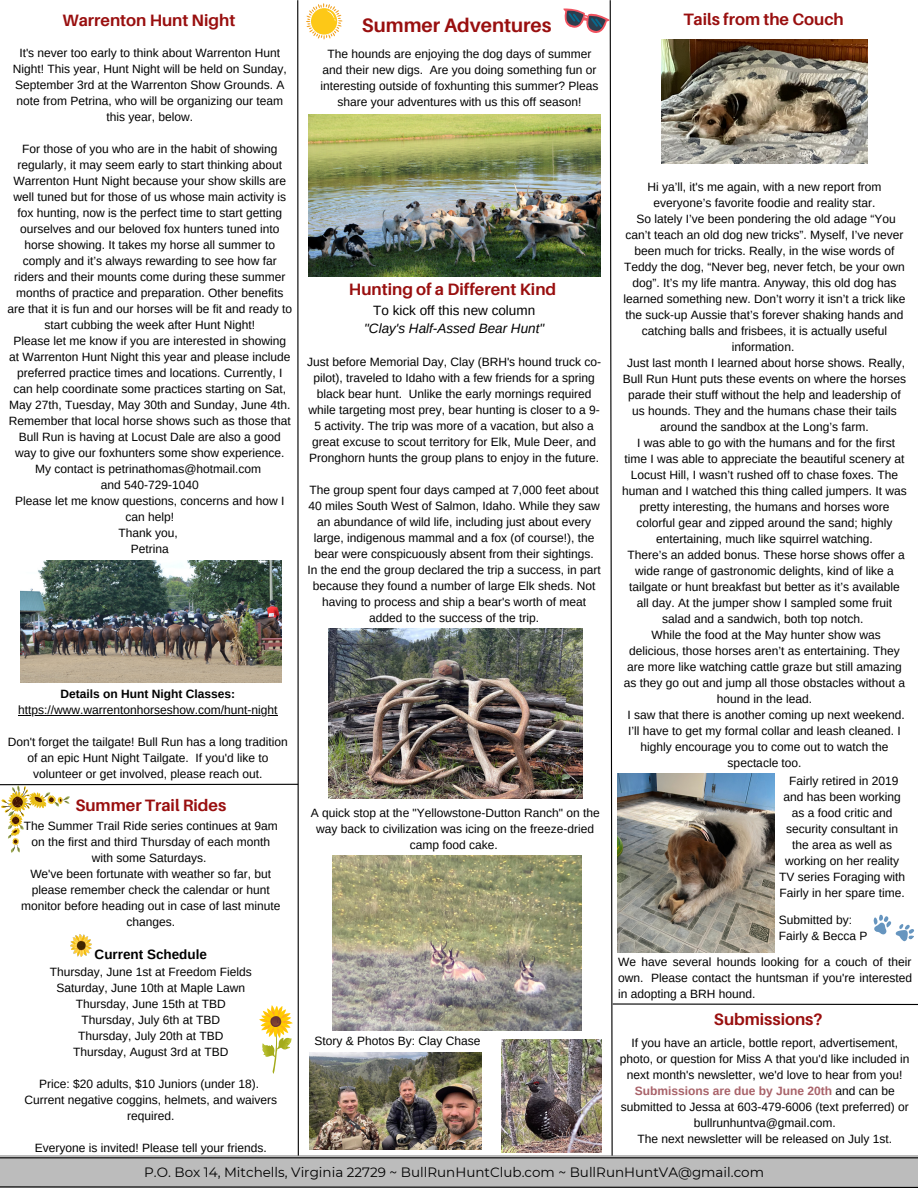
<style>
.page{position:relative;width:918px;height:1188px;background:#fff}
.page>*{position:absolute;margin:0;border:0;box-sizing:border-box;transform-origin:0 0}
.t1{font:700 19.5px "Aileron";color:#990f0f}
.t2{font:700 16.5px "Aileron";color:#990f0f}
.t3{font:13.5px "Montserrat";color:#000}
.t4{font:italic 13.5px "Arimo";color:#000}
.t5{font:13.5px "Arimo";color:#000}
.t6{font:700 13.5px "Arimo";color:#000}
.t7{font:12px/16px "Arimo";color:#000;text-align:center}
.t8{font:700 12px "Arimo";color:#000}
.s1{font-weight:700;color:#a86168}
</style>
<div class="page">
<div style="left:0;top:1156px;width:918px;height:32px;background:#bcbcbc"></div>
<svg style="left:0;top:1186px;width:918px;height:2px;background:#515151"></svg>
<hr style="left:0;top:1157px;width:918px;height:1px;background:#000">
<hr style="left:0;top:784px;width:298px;height:1px;background:#000">
<img style="left:20px;top:561px;width:239px;height:121px">
<svg style="left:0;top:785px;width:70px;height:68px"></svg>
<img style="left:70px;top:935px;width:21px;height:21px">
<svg style="left:259px;top:0;width:40px;height:1156px"></svg>
<img style="left:309px;top:114px;width:249px;height:162px">
<svg style="left:306px;top:3px;width:37px;height:37px"></svg>
<svg style="left:558px;top:0;width:360px;height:1156px"></svg>
<img style="left:329px;top:629px;width:254px;height:170px">
<img style="left:502px;top:1039px;width:100px;height:114px">
<img style="left:310px;top:1052px;width:172px;height:97px">
<img style="left:333px;top:856px;width:249px;height:174px">
<hr style="left:18px;top:715px;width:260px;height:1px;background:#000">
<p class="t2" style="left:62px;top:10px;width:174px">Warrenton Hunt Night</p>
<p class="t7" style="left:13px;top:45px;width:275px">It's never too early to think about Warrenton Hunt Night! This year, Hunt Night will be held on Sunday, September 3rd at the Warrenton Show Grounds. A note from Petrina, who will be organizing our team this year, below.</p>
<p class="t7" style="left:7px;top:141px;width:286px">For those of you who are in the habit of showing regularly, it may seem early to start thinking about Warrenton Hunt Night because your show skills are well tuned but for those of us whose main activity is fox hunting, now is the perfect time to start getting ourselves and our beloved fox hunters tuned into horse showing. It takes my horse all summer to comply and it’s always rewarding to see how far riders and their mounts come during these summer months of practice and preparation. Other benefits are that it is fun and our horses will be fit and ready to start cubbing the week after Hunt Night!</p>
<p class="t7" style="left:9px;top:333px;width:283px">Please let me know if you are interested in showing at Warrenton Hunt Night this year and please include preferred practice times and locations. Currently, I can help coordinate some practices starting on Sat, May 27th, Tuesday, May 30th and Sunday, June 4th.</p>
<p class="t7" style="left:9px;top:413px;width:283px">Remember that local horse shows such as those that<br>Bull Run is having at Locust Dale are also a good way to give our foxhunters some show experience.</p>
<p class="t7" style="left:35px;top:461px;width:228px">My contact is petrinathomas@hotmail.com</p>
<p class="t7" style="left:101px;top:477px;width:100px">and 540-729-1040</p>
<p class="t7" style="left:15px;top:493px;width:271px">Please let me know questions, concerns and how I can help!</p>
<p class="t7" style="left:119px;top:525px;width:61px">Thank you,</p>
<p class="t7" style="left:131px;top:541px;width:39px">Petrina</p>
<p class="t1" style="left:362px;top:13px;width:191px">Summer Adventures</p>
<p class="t7" style="left:321px;top:46px;width:279px">The hounds are enjoying the dog days of summer and their new digs. Are you doing something fun or interesting outside of foxhunting this summer? Pleas share your adventures with us this off season!</p>
<p class="t2" style="left:349px;top:279px;width:209px">Hunting of a Different Kind</p>
<p class="t5" style="left:373px;top:303px;width:163px">To kick off this new column</p>
<p class="t4" style="left:364px;top:321px;width:182px">"Clay's Half-Assed Bear Hunt"</p>
<p class="t7" style="left:307px;top:354px;width:296px">Just before Memorial Day, Clay (BRH's hound truck co&shy;pilot), traveled to Idaho with a few friends for a spring black bear hunt. Unlike the early mornings required while targeting most prey, bear hunting is closer to a 9- 5 activity. The trip was more of a vacation, but also a great excuse to scout territory for Elk, Mule Deer, and Pronghorn hunts the group plans to enjoy in the future.</p>
<p class="t7" style="left:309px;top:482px;width:293px">The group spent four days camped at 7,000 feet about 40 miles South West of Salmon, Idaho. While they saw an abundance of wild life, including just about every large, indigenous mammal and a fox (of course!), the bear were conspicuously absent from their sightings.</p>
<p class="t7" style="left:308px;top:562px;width:295px">In the end the group declared the trip a success, in part because they found a number of large Elk sheds. Not having to process and ship a bear's worth of meat added to the success of the trip.</p>
<p class="t8" style="left:61px;top:687px;width:176px">Details on Hunt Night Classes:</p>
<p class="t7" style="left:18px;top:701px;width:261px">https://www.warrentonhorseshow.com/hunt-night</p>
<p class="t7" style="left:8px;top:733px;width:282px">Don't forget the tailgate! Bull Run has a long tradition of an epic Hunt Night Tailgate. If you'd like to volunteer or get involved, please reach out.</p>
<p class="t2" style="left:75px;top:795px;width:152px">Summer Trail Rides</p>
<p class="t7" style="left:24px;top:817px;width:255px">The Summer Trail Ride series continues at 9am on the first and third Thursday of each month with some Saturdays.</p>
<p class="t7" style="left:21px;top:865px;width:261px">We've been fortunate with weather so far, but please remember check the calendar or hunt monitor before heading out in case of last minute changes.</p>
<p class="t6" style="left:95px;top:946px;width:114px">Current Schedule</p>
<p class="t7" style="left:50px;top:963px;width:203px">Thursday, June 1st at Freedom Fields</p>
<p class="t7" style="left:56px;top:979px;width:190px">Saturday, June 10th at Maple Lawn</p>
<p class="t7" style="left:76px;top:995px;width:151px">Thursday, June 15th at TBD</p>
<p class="t7" style="left:82px;top:1011px;width:140px">Thursday, July 6th at TBD</p>
<p class="t7" style="left:78px;top:1027px;width:147px">Thursday, July 20th at TBD</p>
<p class="t7" style="left:73px;top:1043px;width:157px">Thursday, August 3rd at TBD</p>
<p class="t7" style="left:39px;top:1075px;width:221px">Price: $20 adults, $10 Juniors (under 18).</p>
<p class="t7" style="left:24px;top:1091px;width:254px">Current negative coggins, helmets, and waivers required.</p>
<p class="t7" style="left:35px;top:1139px;width:233px">Everyone is invited! Please tell your friends.</p>
<p class="t7" style="left:311px;top:804px;width:291px">A quick stop at the "Yellowstone-Dutton Ranch" on the way back to civilization was icing on the freeze-dried camp food cake.</p>
<p class="t7" style="left:315px;top:1033px;width:168px">Story &amp; Photos By: Clay Chase</p>
<p class="t2" style="left:683px;top:9px;width:162px">Tails from the Couch</p>
<p class="t7" style="left:647px;top:179px;width:236px">Hi ya’ll, it's me again, with a new report from everyone’s favorite foodie and reality star.</p>
<p class="t7" style="left:624px;top:211px;width:283px">So lately I’ve been pondering the old adage “You can’t teach an old dog new tricks”. Myself, I’ve never been much for tricks. Really, in the wise words of Teddy the dog, “Never beg, never fetch, be your own dog”. It’s my life mantra. Anyway, this old dog has learned something new. Don’t worry it isn’t a trick like the suck-up Aussie that’s forever shaking hands and catching balls and frisbees, it is actually useful information.</p>
<p class="t7" style="left:623px;top:355px;width:285px">Just last month I learned about horse shows. Really, Bull Run Hunt puts these events on where the horses parade their stuff without the help and leadership of us hounds. They and the humans chase their tails around the sandbox at the Long’s farm.</p>
<p class="t7" style="left:622px;top:435px;width:286px">I was able to go with the humans and for the first<br>time I was able to appreciate the beautiful scenery at Locust Hill, I wasn’t rushed off to chase foxes. The human and I watched this thing called jumpers. It was pretty interesting, the humans and horses wore colorful gear and zipped around the sand; highly entertaining, much like squirrel watching.</p>
<p class="t7" style="left:628px;top:547px;width:279px">There’s an added bonus. These horse shows offer a wide range of gastronomic delights, kind of like a tailgate or hunt breakfast but better as it’s available all day. At the jumper show I sampled some fruit salad and a sandwich, both top notch.</p>
<p class="t7" style="left:624px;top:627px;width:283px">While the food at the May hunter show was delicious, those horses aren’t as entertaining. They are more like watching cattle graze but still amazing as they go out and jump all those obstacles without a hound in the lead.</p>
<p class="t7" style="left:628px;top:707px;width:279px">I saw that there is another coming up next weekend.<br>I’ll have to get my formal collar and leash cleaned. I highly encourage you to come out to watch the spectacle too.</p>
<p class="t7" style="left:779px;top:773px;width:127px">Fairly retired in 2019 and has been working as a food critic and security consultant in the area as well as working on her reality<br>TV series Foraging with<br>Fairly in her spare time.</p>
<p class="t7" style="left:779px;top:912px;width:75px">Submitted by:</p>
<p class="t7" style="left:779px;top:928px;width:90px">Fairly &amp; Becca P</p>
<p class="t7" style="left:618px;top:954px;width:295px;text-align:justify">We have several hounds looking for a couch of their own. Please contact the huntsman if you're interested in adopting a BRH hound.</p>
<p class="t2" style="left:714px;top:1009px;width:110px">Submissions?</p>
<p class="t7" style="left:620px;top:1034px;width:291px">If you have an article, bottle report, advertisement, photo, or question for Miss A that you'd like included in next month's newsletter, we'd love to hear from you!<br><span class="s1">Submissions are due by June 20th</span> and can be submitted to Jessa at 603-479-6006 (text preferred) or bullrunhuntva@gmail.com.</p>
<p class="t7" style="left:637px;top:1130px;width:256px">The next newsletter will be released on July 1st.</p>
<p class="t3" style="left:144px;top:1164px;width:621px">P.O. Box 14, Mitchells, Virginia 22729 ~ BullRunHuntClub.com ~ BullRunHuntVA@gmail.com</p>
</div>
